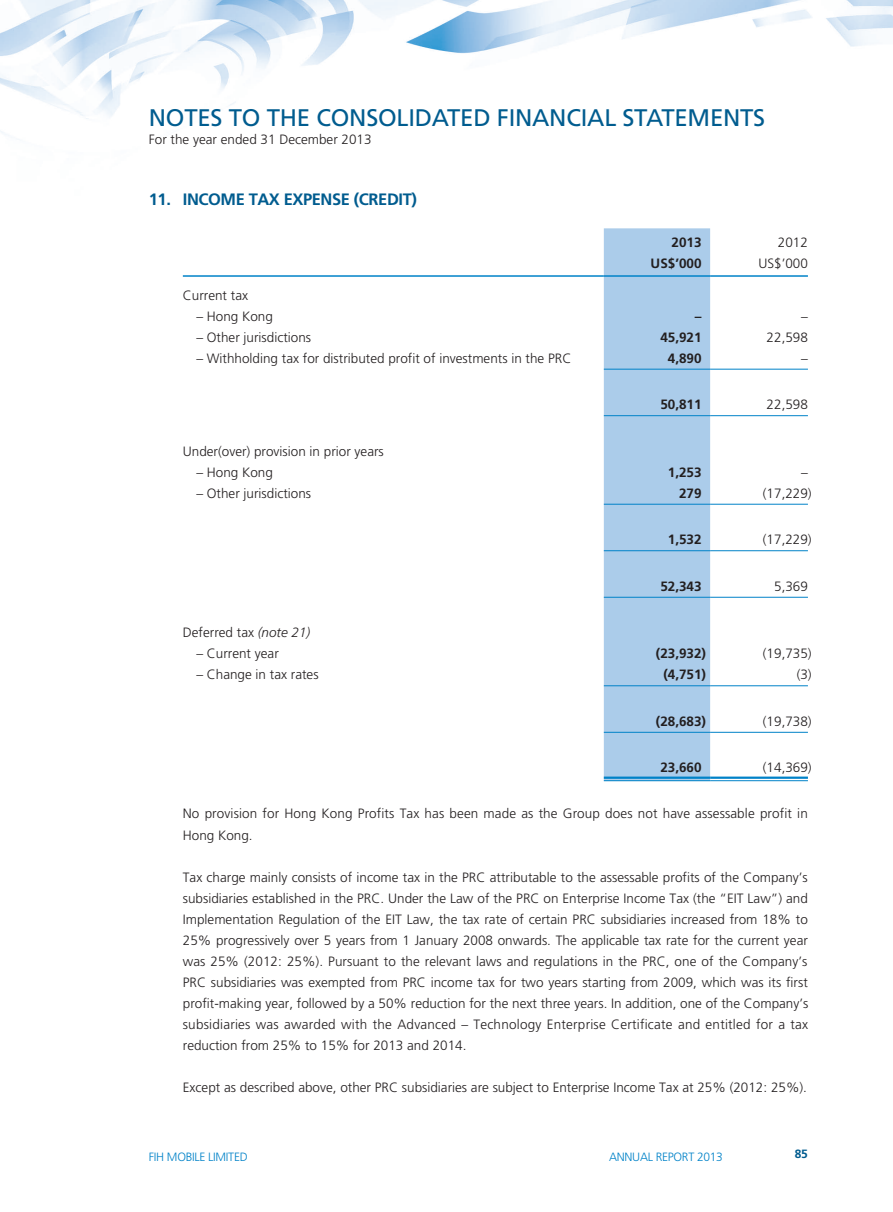
<style>
.page{position:relative;width:893px;height:1212px;background:#fff}
.page>*{position:absolute;margin:0;border:0;box-sizing:border-box;transform-origin:0 0}
.t1{font:24px "Frutiger LT Std";letter-spacing:-.01em;color:#005c8f}
._01_H1{font:700 16.5px "Frutiger LT Std";letter-spacing:-.025em;color:#005c8f}
._00_txt{font:300 13.5px/21px "Frutiger LT Std";color:#231f20}
._50_Table_txt{font:300 13.5px "Frutiger LT Std";color:#231f20}
._50_Table_txt-2{font:700 13.5px "Frutiger LT Std";color:#231f20}
.t2{font:300 12px "Frutiger LT Std";letter-spacing:-.025em;color:#0082c8}
.t3{font:700 12px "Frutiger LT Std";color:#005c8f}
.s1{font-style:italic}
</style>
<div class="page">
<img style="left:0;top:0;width:893px;height:782px">
<div style="left:604px;top:228px;width:106px;height:552px;background:#abccea"></div>
<hr style="left:183px;top:275px;width:421px;height:2px;background:#0082c8">
<hr style="left:604px;top:275px;width:106px;height:2px;background:#0082c8">
<hr style="left:710px;top:275px;width:98px;height:2px;background:#0082c8">
<hr style="left:604px;top:369px;width:106px;height:1px;background:#0082c8">
<hr style="left:710px;top:369px;width:98px;height:1px;background:#0082c8">
<hr style="left:604px;top:415px;width:106px;height:1px;background:#0082c8">
<hr style="left:710px;top:415px;width:98px;height:1px;background:#0082c8">
<hr style="left:604px;top:504px;width:106px;height:1px;background:#0082c8">
<hr style="left:710px;top:504px;width:98px;height:1px;background:#0082c8">
<hr style="left:604px;top:550px;width:106px;height:1px;background:#0082c8">
<hr style="left:710px;top:550px;width:98px;height:1px;background:#0082c8">
<hr style="left:604px;top:597px;width:106px;height:1px;background:#0082c8">
<hr style="left:710px;top:597px;width:98px;height:1px;background:#0082c8">
<hr style="left:604px;top:685px;width:106px;height:1px;background:#0082c8">
<hr style="left:710px;top:685px;width:98px;height:1px;background:#0082c8">
<hr style="left:604px;top:732px;width:106px;height:1px;background:#0082c8">
<hr style="left:710px;top:732px;width:98px;height:1px;background:#0082c8">
<hr style="left:604px;top:776px;width:106px;height:3px;background:#0082c8">
<hr style="left:604px;top:780px;width:106px;height:1px;background:#0082c8">
<hr style="left:710px;top:776px;width:98px;height:3px;background:#0082c8">
<hr style="left:710px;top:780px;width:98px;height:1px;background:#0082c8">
<p class="t1" style="left:149px;top:104px;width:618px">NOTES TO THE CONSOLIDATED FINANCIAL STATEMENTS</p>
<p class="_00_txt" style="left:149px;top:129px;width:224px">For the year ended 31 December 2013</p>
<p class="_01_H1" style="left:149px;top:190px;width:270px">11. INCOME TAX EXPENSE (CREDIT)</p>
<p class="_50_Table_txt-2" style="left:672px;top:234px;width:32px">2013</p>
<p class="_50_Table_txt" style="left:778px;top:235px;width:32px">2012</p>
<p class="_50_Table_txt-2" style="left:651px;top:255px;width:53px">US$’000</p>
<p class="_50_Table_txt" style="left:758px;top:256px;width:51px">US$’000</p>
<p class="_50_Table_txt" style="left:183px;top:287px;width:67px">Current tax</p>
<p class="_50_Table_txt" style="left:196px;top:308px;width:78px">– Hong Kong</p>
<p class="_50_Table_txt-2" style="left:695px;top:308px;width:8px">–</p>
<p class="_50_Table_txt" style="left:801px;top:308px;width:8px">–</p>
<p class="_50_Table_txt" style="left:196px;top:329px;width:116px">– Other jurisdictions</p>
<p class="_50_Table_txt-2" style="left:660px;top:329px;width:43px">45,921</p>
<p class="_50_Table_txt" style="left:767px;top:329px;width:43px">22,598</p>
<p class="_50_Table_txt" style="left:196px;top:350px;width:377px">– Withholding tax for distributed profit of investments in the PRC</p>
<p class="_50_Table_txt-2" style="left:668px;top:350px;width:35px">4,890</p>
<p class="_50_Table_txt" style="left:801px;top:350px;width:8px">–</p>
<p class="_50_Table_txt-2" style="left:660px;top:397px;width:43px">50,811</p>
<p class="_50_Table_txt" style="left:767px;top:397px;width:43px">22,598</p>
<p class="_50_Table_txt" style="left:183px;top:443px;width:203px">Under(over) provision in prior years</p>
<p class="_50_Table_txt" style="left:196px;top:464px;width:78px">– Hong Kong</p>
<p class="_50_Table_txt-2" style="left:668px;top:464px;width:35px">1,253</p>
<p class="_50_Table_txt" style="left:801px;top:464px;width:8px">–</p>
<p class="_50_Table_txt" style="left:196px;top:485px;width:116px">– Other jurisdictions</p>
<p class="_50_Table_txt-2" style="left:679px;top:485px;width:24px">279</p>
<p class="_50_Table_txt" style="left:763px;top:485px;width:50px">(17,229)</p>
<p class="_50_Table_txt-2" style="left:668px;top:532px;width:35px">1,532</p>
<p class="_50_Table_txt" style="left:763px;top:532px;width:50px">(17,229)</p>
<p class="_50_Table_txt-2" style="left:660px;top:578px;width:43px">52,343</p>
<p class="_50_Table_txt" style="left:774px;top:578px;width:35px">5,369</p>
<p class="_50_Table_txt" style="left:183px;top:625px;width:129px">Deferred tax <span class="s1">(note 21)</span></p>
<p class="_50_Table_txt" style="left:196px;top:646px;width:84px">– Current year</p>
<p class="_50_Table_txt-2" style="left:656px;top:646px;width:52px">(23,932)</p>
<p class="_50_Table_txt" style="left:763px;top:646px;width:50px">(19,735)</p>
<p class="_50_Table_txt" style="left:196px;top:667px;width:124px">– Change in tax rates</p>
<p class="_50_Table_txt-2" style="left:663px;top:667px;width:44px">(4,751)</p>
<p class="_50_Table_txt" style="left:797px;top:667px;width:17px">(3)</p>
<p class="_50_Table_txt-2" style="left:656px;top:713px;width:52px">(28,683)</p>
<p class="_50_Table_txt" style="left:763px;top:713px;width:50px">(19,738)</p>
<p class="_50_Table_txt-2" style="left:660px;top:760px;width:43px">23,660</p>
<p class="_50_Table_txt" style="left:763px;top:760px;width:50px">(14,369)</p>
<p class="_00_txt" style="left:183px;top:803px;width:626px">No provision for Hong Kong Profits Tax has been made as the Group does not have assessable profit in<br>Hong Kong.</p>
<p class="_00_txt" style="left:183px;top:866px;width:627px;text-align:justify">Tax charge mainly consists of income tax in the PRC attributable to the assessable profits of the Company’s subsidiaries established in the PRC. Under the Law of the PRC on Enterprise Income Tax (the “EIT Law”) and Implementation Regulation of the EIT Law, the tax rate of certain PRC subsidiaries increased from 18% to 25% progressively over 5 years from 1 January 2008 onwards. The applicable tax rate for the current year was 25% (2012: 25%). Pursuant to the relevant laws and regulations in the PRC, one of the Company’s PRC subsidiaries was exempted from PRC income tax for two years starting from 2009, which was its first profit-making year, followed by a 50% reduction for the next three years. In addition, one of the Company’s subsidiaries was awarded with the Advanced – Technology Enterprise Certificate and entitled for a tax reduction from 25% to 15% for 2013 and 2014.</p>
<p class="_00_txt" style="left:183px;top:1076px;width:626px">Except as described above, other PRC subsidiaries are subject to Enterprise Income Tax at 25% (2012: 25%).</p>
<p class="t2" style="left:149px;top:1149px;width:100px">FIH MOBILE LIMITED</p>
<p class="t2" style="left:609px;top:1149px;width:115px">ANNUAL REPORT 2013</p>
<p class="t3" style="left:795px;top:1147px;width:15px">85</p>
</div>
